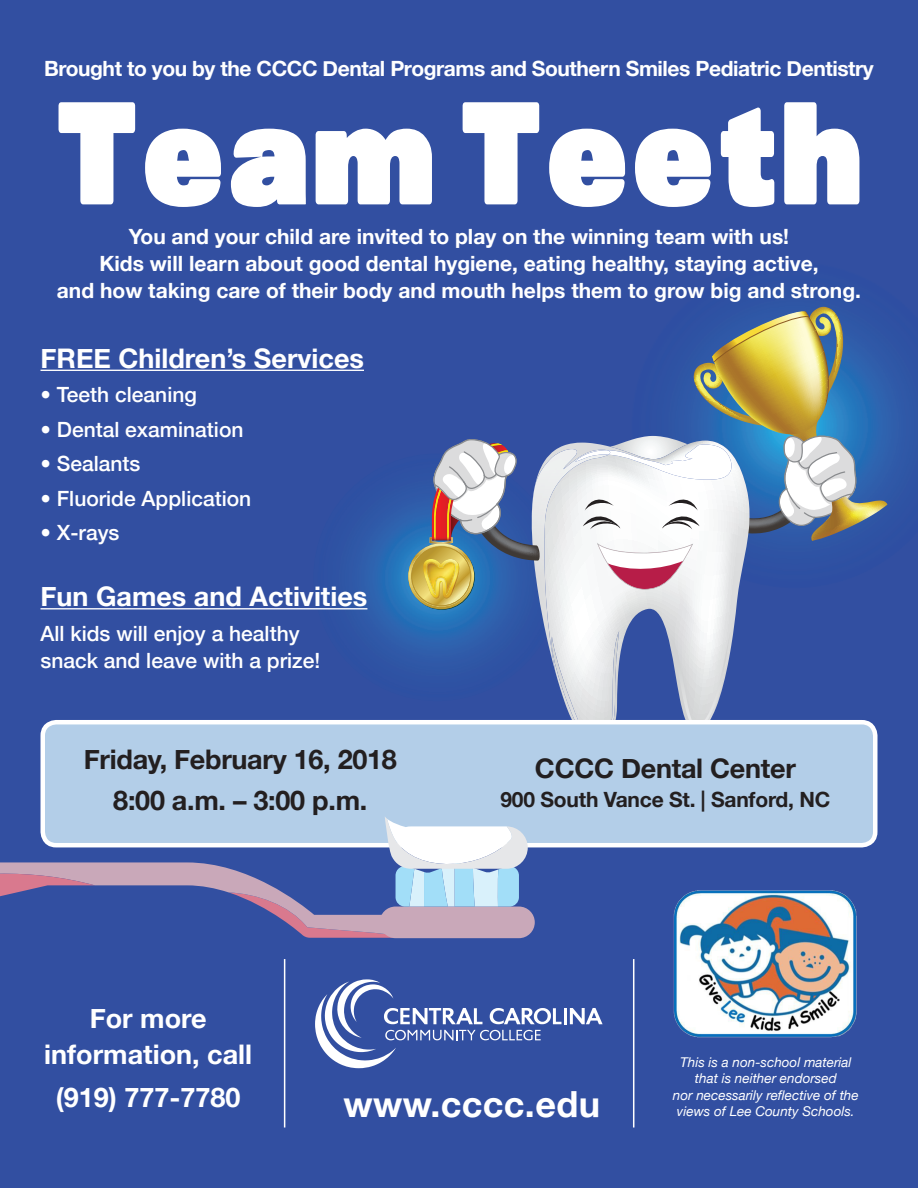
<style>
.page{position:relative;width:918px;height:1188px;background:#324fa1}
.page>*{position:absolute;margin:0;border:0;box-sizing:border-box;transform-origin:0 0}
.t1{font:900 141.9px "Sans";color:#fff}
.t2{font:700 36px "Helvetica Neue";letter-spacing:.01em;color:#fff}
.t3{font:700 27px/36px "Helvetica Neue";color:#fff;text-align:center}
.t4{font:700 27px "Helvetica Neue";letter-spacing:-.01em;color:#231f20}
.t5{font:700 21px "Helvetica Neue";color:#fff}
.t6{font:500 21px "Helvetica Neue";color:#fff}
.t7{font:700 21px "Helvetica Neue";letter-spacing:-.02em;color:#fff}
.t8{font:700 21px "Helvetica Neue";letter-spacing:-.01em;color:#231f20}
.t9{font:italic 13.5px/16.5px "Helvetica Neue";color:#fff}
</style>
<div class="page">
<div style="left:822px;top:306px;width:81px;height:199px;background:#2f58a7"></div>
<img style="left:313px;top:501px;width:200px;height:160px">
<svg style="left:557px;top:442px;width:182px;height:221px"></svg>
<img style="left:540px;top:449px;width:68px;height:194px">
<img style="left:575px;top:450px;width:8px;height:12px">
<img style="left:548px;top:631px;width:71px;height:89px">
<svg style="left:671px;top:632px;width:59px;height:88px"></svg>
<svg style="left:408px;top:439px;width:132px;height:170px"></svg>
<svg style="left:583px;top:307px;width:304px;height:283px"></svg>
<img style="left:673px;top:890px;width:184px;height:148px">
<hr style="left:564px;top:1008px;width:3px;height:16px;background:#fff">
<svg style="left:570px;top:1008px;width:33px;height:16px"></svg>
<svg style="left:315px;top:979px;width:247px;height:89px"></svg>
<div style="left:43px;top:722px;width:832px;height:123px;background:#b3cee8;border-radius:14px"></div>
<div style="left:40px;top:720px;width:838px;height:127px;border:4px solid #fff;border-radius:14px"></div>
<hr style="left:40px;top:370px;width:324px;height:1px;background:#fff">
<hr style="left:40px;top:608px;width:327px;height:1px;background:#fff">
<hr style="left:633px;top:959px;width:1px;height:169px;background:#fff">
<hr style="left:284px;top:959px;width:1px;height:169px;background:#fff">
<div style="left:380px;top:907px;width:155px;height:31px;background:#c9a8b9;border-radius:16px"></div>
<svg style="left:0;top:816px;width:528px;height:122px"></svg>
<p class="t7" style="left:44px;top:52px;width:831px">Brought to you by the CCCC Dental Programs and Southern Smiles Pediatric Dentistry</p>
<p class="t1" style="left:54px;top:60px;width:812px">Team Teeth</p>
<p class="t5" style="left:129px;top:220px;width:662px">You and your child are invited to play on the winning team with us!</p>
<p class="t5" style="left:99px;top:247px;width:721px">Kids will learn about good dental hygiene, eating healthy, staying active,</p>
<p class="t5" style="left:57px;top:274px;width:806px">and how taking care of their body and mouth helps them to grow big and strong.</p>
<p class="t3" style="left:40px;top:341px;width:325px">FREE Children’s Services</p>
<p class="t6" style="left:40px;top:378px;width:158px">• Teeth cleaning</p>
<p class="t6" style="left:40px;top:412px;width:205px">• Dental examination</p>
<p class="t6" style="left:40px;top:447px;width:101px">• Sealants</p>
<p class="t6" style="left:40px;top:481px;width:212px">• Fluoride Application</p>
<p class="t6" style="left:40px;top:516px;width:80px">• X-rays</p>
<p class="t3" style="left:40px;top:579px;width:328px">Fun Games and Activities</p>
<p class="t6" style="left:40px;top:616px;width:261px">All kids will enjoy a healthy</p>
<p class="t6" style="left:40px;top:643px;width:281px">snack and leave with a prize!</p>
<p class="t4" style="left:84px;top:738px;width:315px">Friday, February 16, 2018</p>
<p class="t4" style="left:113px;top:779px;width:256px">8:00 a.m. – 3:00 p.m.</p>
<p class="t4" style="left:535px;top:747px;width:262px">CCCC Dental Center</p>
<p class="t8" style="left:501px;top:783px;width:331px">900 South Vance St. | Sanford, NC</p>
<p class="t3" style="left:44px;top:1001px;width:209px">For more information, call</p>
<p class="t3" style="left:56px;top:1080px;width:186px">(919) 777-7780</p>
<p class="t2" style="left:344px;top:1076px;width:258px">www.cccc.edu</p>
<p class="t9" style="left:680px;top:1054px;width:173px">This is a non-school material</p>
<p class="t9" style="left:695px;top:1071px;width:143px">that is neither endorsed</p>
<p class="t9" style="left:673px;top:1087px;width:187px">nor necessarily reflective of the views of Lee County Schools.</p>
</div>
